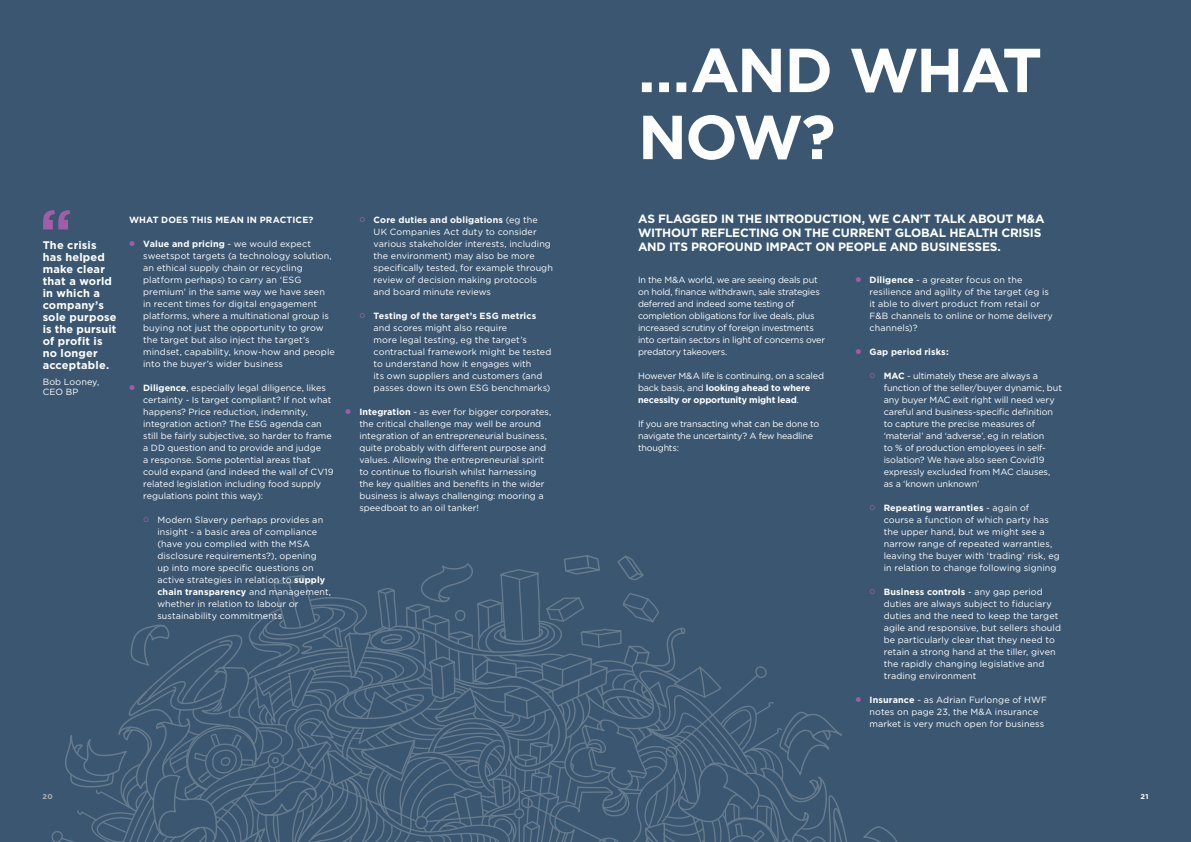
<style>
.page{position:relative;width:1191px;height:842px;background:#3a5670}
.page>*{position:absolute;margin:0;border:0;box-sizing:border-box;transform-origin:0 0}
.G_Cover_heading_Larg{font:700 62px/67px "Gotham";letter-spacing:-.04em;color:#fff}
.Quote_marks{font:700 60px "Gotham";color:#a05ea6}
.G_Heading_2{font:700 12px/14px "Gotham";letter-spacing:-.015em;color:#fff}
.G_Quote{font:700 11px/12px "Gotham";letter-spacing:.015em;color:#fff}
.G_Paragraph{font:9px/12px "Gotham";letter-spacing:.005em;color:#fff}
.G_Paragraph-2{font:9px/12px "Gotham";letter-spacing:-.02em;color:#fff}
.G_Heading_4{font:700 9px "Gotham";letter-spacing:.015em;color:#fff}
.G_Quote_credit{font:9px/10px "Gotham";letter-spacing:.015em;color:#fff}
.t1{font:700 7px "Gotham";color:#adb2b4;scale:1.05 1}
.t2{font:700 7px "Gotham";color:#fff;scale:1.05 1}
.s1{font-weight:700}
</style>
<div class="page">
<svg style="left:51px;top:555px;width:847px;height:287px"></svg>
<p class="G_Cover_heading_Larg" style="left:638px;top:36px;width:406px">…AND WHAT<br>NOW?</p>
<p class="Quote_marks" style="left:40px;top:191px;width:34px">“</p>
<p class="G_Quote" style="left:43px;top:239px;width:55px">The crisis</p>
<p class="G_Heading_2" style="left:638px;top:239px;width:364px">AND ITS PROFOUND IMPACT ON PEOPLE AND BUSINESSES.</p>
<p class="G_Quote" style="left:43px;top:251px;width:75px">has helped make clear that a world in which a company’s sole purpose is the pursuit of profit is no longer acceptable.</p>
<p class="G_Quote_credit" style="left:43px;top:376px;width:58px">Bob Looney,<br>CEO BP</p>
<p class="G_Heading_2" style="left:638px;top:211px;width:408px">AS FLAGGED IN THE INTRODUCTION, WE CAN’T TALK ABOUT M&amp;A<br>WITHOUT REFLECTING ON THE CURRENT GLOBAL HEALTH CRISIS</p>
<p class="G_Paragraph" style="left:373px;top:213px;width:181px"><span class="s1">Core duties and obligations</span> (eg the UK Companies Act duty to consider various stakeholder interests, including the environment) may also be more specifically tested, for example through review of decision making protocols and board minute reviews</p>
<p class="G_Paragraph" style="left:373px;top:309px;width:179px"><span class="s1">Testing of the target’s ESG metrics </span>and scores might also require<br>more legal testing, eg the target’s contractual framework might be tested to understand how it engages with<br>its own suppliers and customers (and passes down its own ESG benchmarks)</p>
<p class="G_Paragraph" style="left:359px;top:405px;width:193px"><span class="s1">Integration</span> - as ever for bigger corporates, the critical challenge may well be around integration of an entrepreneurial business, quite probably with different purpose and values. Allowing the entrepreneurial spirit to continue to flourish whilst harnessing the key qualities and benefits in the wider business is always challenging: mooring a speedboat to an oil tanker!</p>
<p class="G_Heading_4" style="left:129px;top:213px;width:186px">WHAT DOES THIS MEAN IN PRACTICE?</p>
<p class="G_Paragraph" style="left:143px;top:237px;width:193px"><span class="s1">Value and pricing</span> - we would expect sweetspot targets (a technology solution, an ethical supply chain or recycling platform perhaps) to carry an ‘ESG premium’ in the same way we have seen in recent times for digital engagement platforms, where a multinational group is buying not just the opportunity to grow the target but also inject the target’s mindset, capability, know-how and people into the buyer’s wider business</p>
<p class="G_Paragraph" style="left:143px;top:381px;width:192px"><span class="s1">Diligence</span>, especially legal diligence, likes certainty - Is target compliant? If not what happens? Price reduction, indemnity, integration action? The ESG agenda can still be fairly subjective, so harder to frame a DD question and to provide and judge<br>a response. Some potential areas that could expand (and indeed the wall of CV19 related legislation including food supply regulations point this way):</p>
<p class="G_Paragraph" style="left:157px;top:513px;width:175px">Modern Slavery perhaps provides an insight - a basic area of compliance (have you complied with the MSA disclosure requirements?), opening<br>up into more specific questions on active strategies in relation to <span class="s1">supply chain transparency</span> and management, whether in relation to labour or sustainability commitments</p>
<p class="G_Paragraph" style="left:869px;top:273px;width:185px"><span class="s1">Diligence</span> - a greater focus on the resilience and agility of the target (eg is it able to divert product from retail or F&amp;B channels to online or home delivery channels)?</p>
<p class="G_Heading_4" style="left:869px;top:345px;width:81px">Gap period risks:</p>
<p class="G_Paragraph" style="left:883px;top:369px;width:180px"><span class="s1">MAC</span> - ultimately these are always a function of the seller/buyer dynamic, but any buyer MAC exit right will need very careful and business-specific definition to capture the precise measures of ‘material’ and ‘adverse’, eg in relation<br>to % of production employees in self&shy;isolation? We have also seen Covid19 expressly excluded from MAC clauses, as a ‘known unknown’</p>
<p class="G_Paragraph" style="left:883px;top:501px;width:177px"><span class="s1">Repeating warranties</span> - again of course a function of which party has the upper hand, but we might see a narrow range of repeated warranties, leaving the buyer with ‘trading’ risk, eg in relation to change following signing</p>
<p class="G_Paragraph" style="left:883px;top:585px;width:179px"><span class="s1">Business controls</span> - any gap period duties are always subject to fiduciary duties and the need to keep the target agile and responsive, but sellers should be particularly clear that they need to retain a strong hand at the tiller, given the rapidly changing legislative and trading environment</p>
<p class="G_Paragraph" style="left:869px;top:693px;width:179px"><span class="s1">Insurance</span> - as Adrian Furlonge of HWF notes on page 23, the M&amp;A insurance market is very much open for business</p>
<p class="G_Paragraph-2" style="left:638px;top:273px;width:189px">In the M&amp;A world, we are seeing deals put on hold, finance withdrawn, sale strategies deferred and indeed some testing of completion obligations for live deals, plus increased scrutiny of foreign investments into certain sectors in light of concerns over predatory takeovers.</p>
<p class="G_Paragraph-2" style="left:638px;top:369px;width:187px">However M&amp;A life is continuing, on a scaled back basis, and <span class="s1">looking ahead to where necessity or opportunity might lead</span>.</p>
<p class="G_Paragraph-2" style="left:638px;top:417px;width:183px">If you are transacting what can be done to navigate the uncertainty? A few headline thoughts:</p>
<p class="t1" style="left:43px;top:792px;width:11px">20</p>
<p class="t2" style="left:1140px;top:792px;width:9px">21</p>
</div>
